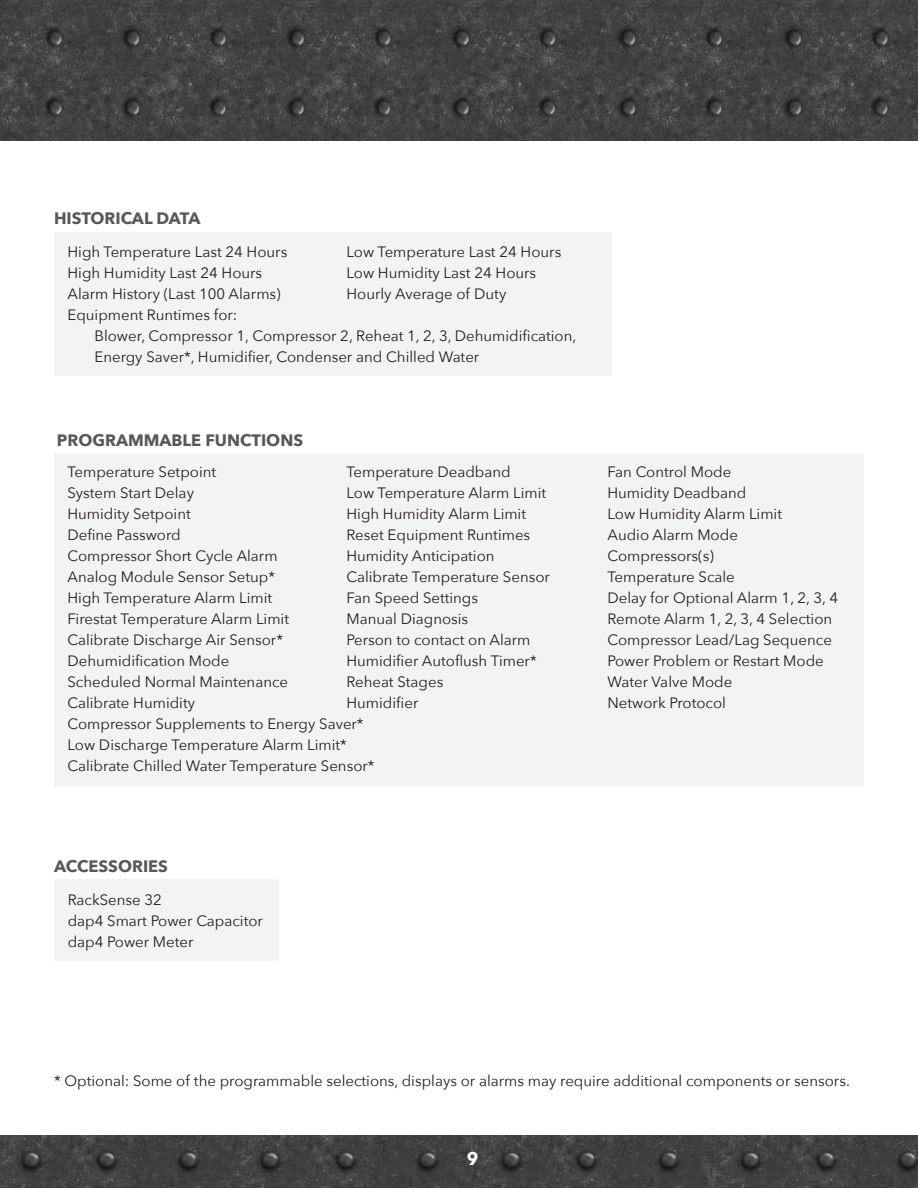
<style>
.page{position:relative;width:918px;height:1188px;background:#fff}
.page>*{position:absolute;margin:0;border:0;box-sizing:border-box;transform-origin:0 0}
.t1{font:700 18px "Avenir Next";color:#fff}
.t2{font:700 16.5px "Avenir Next";color:#57585a}
.t3{font:15px/21px "Avenir Next";color:#231f20}
</style>
<div class="page">
<img style="left:0;top:0;width:918px;height:140px">
<img style="left:0;top:1135px;width:918px;height:53px">
<div style="left:54px;top:232px;width:558px;height:143px;background:#f2f3f4"></div>
<div style="left:54px;top:879px;width:225px;height:82px;background:#f2f3f4"></div>
<div style="left:54px;top:453px;width:810px;height:333px;background:#f2f3f4"></div>
<p class="t2" style="left:54px;top:204px;width:148px">HISTORICAL DATA</p>
<p class="t3" style="left:68px;top:240px;width:221px">High Temperature Last 24 Hours</p>
<p class="t3" style="left:346px;top:240px;width:216px">Low Temperature Last 24 Hours</p>
<p class="t3" style="left:68px;top:261px;width:196px">High Humidity Last 24 Hours</p>
<p class="t3" style="left:346px;top:261px;width:191px">Low Humidity Last 24 Hours</p>
<p class="t3" style="left:68px;top:282px;width:215px">Alarm History (Last 100 Alarms)</p>
<p class="t3" style="left:346px;top:282px;width:161px">Hourly Average of Duty</p>
<p class="t3" style="left:94px;top:303px;width:483px;text-indent:-27px">Equipment Runtimes for:<br>Blower, Compressor 1, Compressor 2, Reheat 1, 2, 3, Dehumidification,<br>Energy Saver*, Humidifier, Condenser and Chilled Water</p>
<p class="t2" style="left:57px;top:426px;width:248px">PROGRAMMABLE FUNCTIONS</p>
<p class="t3" style="left:68px;top:460px;width:150px">Temperature Setpoint</p>
<p class="t3" style="left:346px;top:460px;width:166px">Temperature Deadband</p>
<p class="t3" style="left:608px;top:460px;width:125px">Fan Control Mode</p>
<p class="t3" style="left:68px;top:481px;width:128px">System Start Delay</p>
<p class="t3" style="left:346px;top:481px;width:201px">Low Temperature Alarm Limit</p>
<p class="t3" style="left:608px;top:481px;width:140px">Humidity Deadband</p>
<p class="t3" style="left:68px;top:502px;width:125px">Humidity Setpoint</p>
<p class="t3" style="left:346px;top:502px;width:181px">High Humidity Alarm Limit</p>
<p class="t3" style="left:608px;top:502px;width:176px">Low Humidity Alarm Limit</p>
<p class="t3" style="left:68px;top:523px;width:115px">Define Password</p>
<p class="t3" style="left:346px;top:523px;width:185px">Reset Equipment Runtimes</p>
<p class="t3" style="left:608px;top:523px;width:132px">Audio Alarm Mode</p>
<p class="t3" style="left:68px;top:544px;width:212px">Compressor Short Cycle Alarm</p>
<p class="t3" style="left:346px;top:544px;width:150px">Humidity Anticipation</p>
<p class="t3" style="left:608px;top:544px;width:108px">Compressors(s)</p>
<p class="t3" style="left:68px;top:565px;width:209px">Analog Module Sensor Setup*</p>
<p class="t3" style="left:346px;top:565px;width:205px">Calibrate Temperature Sensor</p>
<p class="t3" style="left:608px;top:565px;width:129px">Temperature Scale</p>
<p class="t3" style="left:68px;top:586px;width:206px">High Temperature Alarm Limit</p>
<p class="t3" style="left:346px;top:586px;width:133px">Fan Speed Settings</p>
<p class="t3" style="left:608px;top:586px;width:232px">Delay for Optional Alarm 1, 2, 3, 4</p>
<p class="t3" style="left:68px;top:607px;width:223px">Firestat Temperature Alarm Limit</p>
<p class="t3" style="left:346px;top:607px;width:123px">Manual Diagnosis</p>
<p class="t3" style="left:608px;top:607px;width:226px">Remote Alarm 1, 2, 3, 4 Selection</p>
<p class="t3" style="left:68px;top:628px;width:217px">Calibrate Discharge Air Sensor*</p>
<p class="t3" style="left:346px;top:628px;width:186px">Person to contact on Alarm</p>
<p class="t3" style="left:608px;top:628px;width:226px">Compressor Lead/Lag Sequence</p>
<p class="t3" style="left:68px;top:649px;width:163px">Dehumidification Mode</p>
<p class="t3" style="left:346px;top:649px;width:192px">Humidifier Autoflush Timer*</p>
<p class="t3" style="left:608px;top:649px;width:218px">Power Problem or Restart Mode</p>
<p class="t3" style="left:68px;top:670px;width:222px">Scheduled Normal Maintenance</p>
<p class="t3" style="left:346px;top:670px;width:98px">Reheat Stages</p>
<p class="t3" style="left:608px;top:670px;width:126px">Water Valve Mode</p>
<p class="t3" style="left:68px;top:691px;width:129px">Calibrate Humidity</p>
<p class="t3" style="left:346px;top:691px;width:73px">Humidifier</p>
<p class="t3" style="left:608px;top:691px;width:120px">Network Protocol</p>
<p class="t3" style="left:68px;top:712px;width:309px">Compressor Supplements to Energy Saver*<br>Low Discharge Temperature Alarm Limit*<br>Calibrate Chilled Water Temperature Sensor*</p>
<p class="t2" style="left:54px;top:852px;width:116px">ACCESSORIES</p>
<p class="t3" style="left:68px;top:888px;width:197px">RackSense 32<br>dap4 Smart Power Capacitor dap4 Power Meter</p>
<p class="t3" style="left:54px;top:1070px;width:797px">* Optional: Some of the programmable selections, displays or alarms may require additional components or sensors.</p>
<p class="t1" style="left:467px;top:1143px;width:13px">9</p>
</div>
